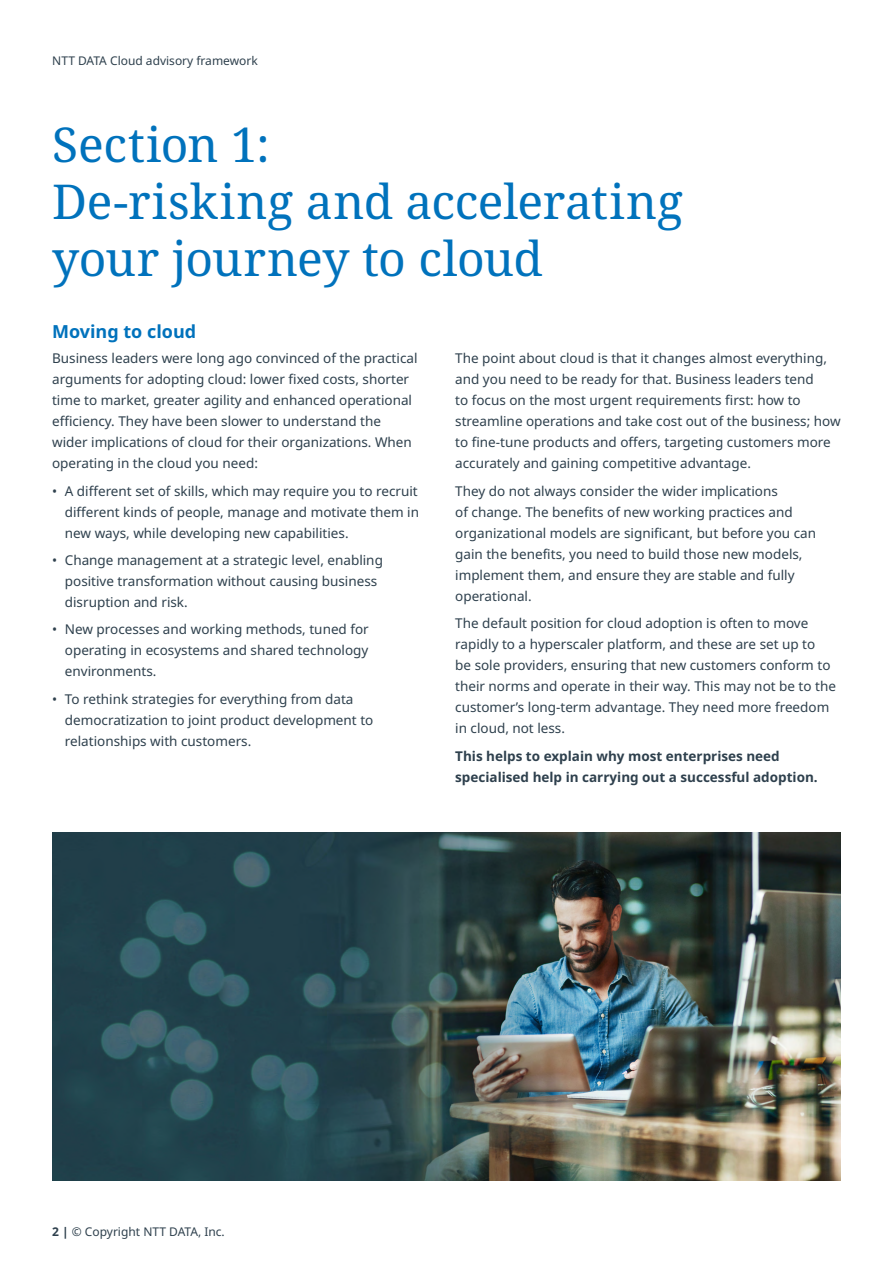
<style>
.page{position:relative;width:893px;height:1263px;background:#fff}
.page>*{position:absolute;margin:0;border:0;box-sizing:border-box;transform-origin:0 0}
.t1{font:48px/57px "Noto Serif";letter-spacing:-.005em;color:#0072bc}
.t2{font:700 18px "Noto Sans";color:#0072bc}
.t3{font:13.5px/21px "Noto Sans";color:#2e404d}
.t4{font:700 13.5px/21px "Noto Sans";color:#2e404d}
.t5{font:12px "Noto Sans";color:#2e404d}
.s1{font-weight:700}
</style>
<div class="page">
<img style="left:52px;top:833px;width:789px;height:348px">
<p class="t5" style="left:52px;top:52px;width:207px">NTT DATA Cloud advisory framework</p>
<h1 class="t1" style="left:52px;top:118px;width:632px">Section 1:<br>De-risking and accelerating your journey to cloud</h1>
<h2 class="t2" style="left:52px;top:319px;width:146px">Moving to cloud</h2>
<p class="t3" style="left:52px;top:348px;width:367px">Business leaders were long ago convinced of the practical arguments for adopting cloud: lower fixed costs, shorter time to market, greater agility and enhanced operational efficiency. They have been slower to understand the wider implications of cloud for their organizations. When operating in the cloud you need:</p>
<p class="t3" style="left:65px;top:481px;width:356px;text-align:justify;text-indent:-13px">• A different set of skills, which may require you to recruit different kinds of people, manage and motivate them in new ways, while developing new capabilities.</p>
<p class="t3" style="left:65px;top:550px;width:320px;text-indent:-13px">• Change management at a strategic level, enabling positive transformation without causing business disruption and risk.</p>
<p class="t3" style="left:65px;top:619px;width:305px;text-align:justify;text-indent:-13px">• New processes and working methods, tuned for operating in ecosystems and shared technology environments.</p>
<p class="t3" style="left:65px;top:689px;width:310px;text-indent:-13px">• To rethink strategies for everything from data democratization to joint product development to relationships with customers.</p>
<p class="t3" style="left:455px;top:348px;width:387px">The point about cloud is that it changes almost everything, and you need to be ready for that. Business leaders tend<br>to focus on the most urgent requirements first: how to streamline operations and take cost out of the business; how to fine-tune products and offers, targeting customers more accurately and gaining competitive advantage.</p>
<p class="t3" style="left:455px;top:481px;width:362px">They do not always consider the wider implications<br>of change. The benefits of new working practices and organizational models are significant, but before you can gain the benefits, you need to build those new models, implement them, and ensure they are stable and fully operational.</p>
<p class="t3" style="left:455px;top:613px;width:382px">The default position for cloud adoption is often to move rapidly to a hyperscaler platform, and these are set up to<br>be sole providers, ensuring that new customers conform to their norms and operate in their way. This may not be to the customer’s long-term advantage. They need more freedom in cloud, not less.</p>
<p class="t4" style="left:455px;top:745px;width:364px">This helps to explain why most enterprises need specialised help in carrying out a successful adoption.</p>
<p class="t5" style="left:52px;top:1223px;width:174px"><span class="s1">2 |</span> © Copyright NTT DATA, Inc.</p>
</div>
